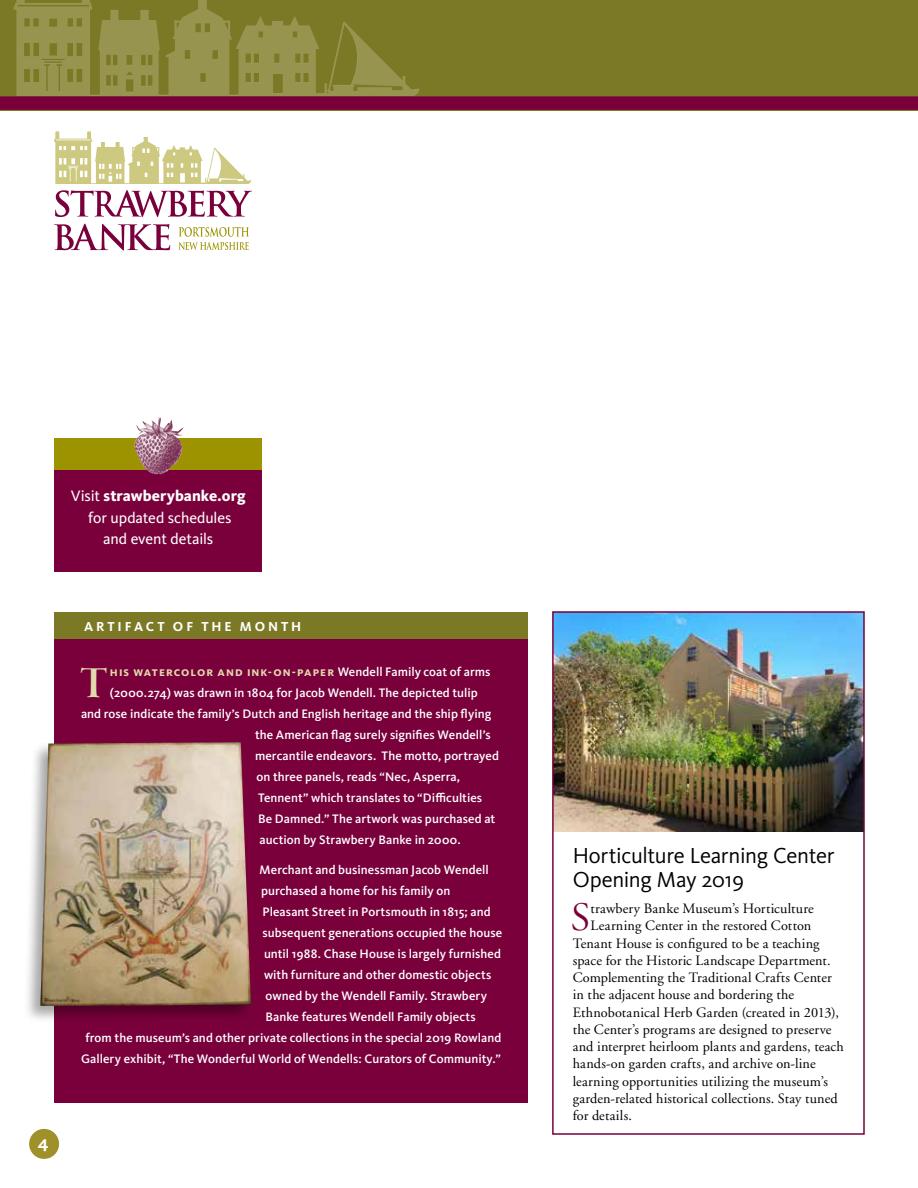
<style>
.page{position:relative;width:918px;height:1188px;background:#fff}
.page>*{position:absolute;margin:0;border:0;box-sizing:border-box;transform-origin:0 0}
.t1{font:46.35px "Garamond Premr Pro Smbd Disp";color:#e1dbab}
.t2{font:40.2px "Adobe Garamond Titling";color:#7a003c}
.t3{font:22.5px/24px "Kievit";letter-spacing:-.015em;color:#000}
.t4{font:700 18px "Kievit OT";color:#fff}
.t5{font:15.6px/21.8px "Kievit OT";letter-spacing:-.005em;color:#fff;text-align:center}
.t6{font:14.25px "Adobe Garamond";letter-spacing:.01em;color:#000}
.t7{font:700 13.5px "Kievit OT";letter-spacing:.215em;color:#fff}
.t8{font:500 12.75px "Kievit OT";letter-spacing:.005em;color:#fff}
.t9{font:700 12.75px "Kievit OT";letter-spacing:.08em;color:#e1dbab}
.s1{font-weight:800}
.s2{font-weight:500;color:#fff}
</style>
<div class="page">
<div style="left:54px;top:613px;width:474px;height:490px;background:#7a003c"></div>
<div style="left:0;top:0;width:918px;height:110px;background:#7b7926"></div>
<div style="left:29px;top:1129px;width:30px;height:30px;background:#9f902a;border-radius:50%"></div>
<div style="left:54px;top:612px;width:474px;height:27px;background:#7b7926"></div>
<svg style="left:55px;top:190px;width:197px;height:27px"></svg>
<svg style="left:54px;top:224px;width:116px;height:27px"></svg>
<svg style="left:179px;top:227px;width:70px;height:23px"></svg>
<svg style="left:54px;top:131px;width:198px;height:53px"></svg>
<img style="left:14px;top:0;width:406px;height:96px">
<div style="left:0;top:96px;width:918px;height:14px;background:#7a003c"></div>
<div style="left:55px;top:440px;width:207px;height:132px;background:#7a003c"></div>
<div style="left:55px;top:438px;width:207px;height:31px;background:#9d9300"></div>
<img style="left:135px;top:417px;width:49px;height:57px">
<div style="left:23px;top:740px;width:230px;height:284px;background:#000;opacity:.35"></div>
<img style="left:40px;top:742px;width:211px;height:264px">
<img style="left:555px;top:614px;width:307px;height:218px">
<div style="left:552px;top:611px;width:313px;height:524px;border:2px solid #7a003c"></div>
<p class="t5" style="left:71px;top:485px;width:176px">Visit <span class="s1">strawberybanke.org </span>for updated schedules<br>and event details</p>
<h3 class="t4" style="left:38px;top:1131px;width:12px">4</h3>
<p class="t7" style="left:84px;top:618px;width:219px">ARTIFACT OF THE MONTH</p>
<h1 class="t1" style="left:81px;top:657px;width:28px">T</h1>
<p class="t9" style="left:110px;top:664px;width:382px">his watercolor and ink-on-paper <span class="s2">Wendell Family coat of arms</span></p>
<p class="t8" style="left:110px;top:685px;width:369px">(2000.274) was drawn in 1804 for Jacob Wendell. The depicted tulip</p>
<p class="t8" style="left:81px;top:706px;width:412px">and rose indicate the family’s Dutch and English heritage and the ship flying</p>
<p class="t8" style="left:255px;top:727px;width:237px">the American flag surely signifies Wendell’s</p>
<p class="t8" style="left:255px;top:748px;width:245px">mercantile endeavors. The motto, portrayed</p>
<p class="t8" style="left:257px;top:769px;width:205px">on three panels, reads “Nec, Asperra,</p>
<p class="t8" style="left:258px;top:790px;width:226px">Tennent” which translates to “Difficulties</p>
<p class="t8" style="left:258px;top:811px;width:239px">Be Damned.” The artwork was purchased at</p>
<p class="t8" style="left:260px;top:832px;width:203px">auction by Strawbery Banke in 2000.</p>
<p class="t8" style="left:260px;top:862px;width:231px">Merchant and businessman Jacob Wendell</p>
<p class="t8" style="left:261px;top:883px;width:191px">purchased a home for his family on</p>
<p class="t8" style="left:263px;top:904px;width:230px">Pleasant Street in Portsmouth in 1815; and</p>
<p class="t8" style="left:263px;top:925px;width:241px">subsequent generations occupied the house</p>
<p class="t8" style="left:264px;top:946px;width:239px">until 1988. Chase House is largely furnished</p>
<p class="t8" style="left:264px;top:967px;width:229px">with furniture and other domestic objects</p>
<p class="t8" style="left:266px;top:988px;width:223px">owned by the Wendell Family. Strawbery</p>
<p class="t8" style="left:266px;top:1009px;width:212px">Banke features Wendell Family objects</p>
<p class="t8" style="left:86px;top:1030px;width:417px">from the museum’s and other private collections in the special 2019 Rowland</p>
<p class="t8" style="left:81px;top:1051px;width:421px">Gallery exhibit, “The Wonderful World of Wendells: Curators of Community.”</p>
<h3 class="t3" style="left:573px;top:844px;width:263px">Horticulture Learning Center<br>Opening May 2019</h3>
<h2 class="t2" style="left:571px;top:895px;width:22px">S</h2>
<p class="t6" style="left:591px;top:901px;width:225px">trawbery Banke Museum’s Horticulture</p>
<p class="t6" style="left:591px;top:918px;width:222px">Learning Center in the restored Cotton</p>
<p class="t6" style="left:573px;top:935px;width:248px">Tenant House is configured to be a teaching</p>
<p class="t6" style="left:573px;top:953px;width:259px">space for the Historic Landscape Department.</p>
<p class="t6" style="left:573px;top:970px;width:261px">Complementing the Traditional Crafts Center</p>
<p class="t6" style="left:573px;top:987px;width:223px">in the adjacent house and bordering the</p>
<p class="t6" style="left:573px;top:1005px;width:268px">Ethnobotanical Herb Garden (created in 2013),</p>
<p class="t6" style="left:573px;top:1022px;width:260px">the Center’s programs are designed to preserve</p>
<p class="t6" style="left:573px;top:1039px;width:273px">and interpret heirloom plants and gardens, teach</p>
<p class="t6" style="left:573px;top:1056px;width:245px">hands-on garden crafts, and archive on-line</p>
<p class="t6" style="left:573px;top:1074px;width:257px">learning opportunities utilizing the museum’s</p>
<p class="t6" style="left:573px;top:1091px;width:267px">garden-related historical collections. Stay tuned</p>
<p class="t6" style="left:573px;top:1108px;width:61px">for details.</p>
</div>
